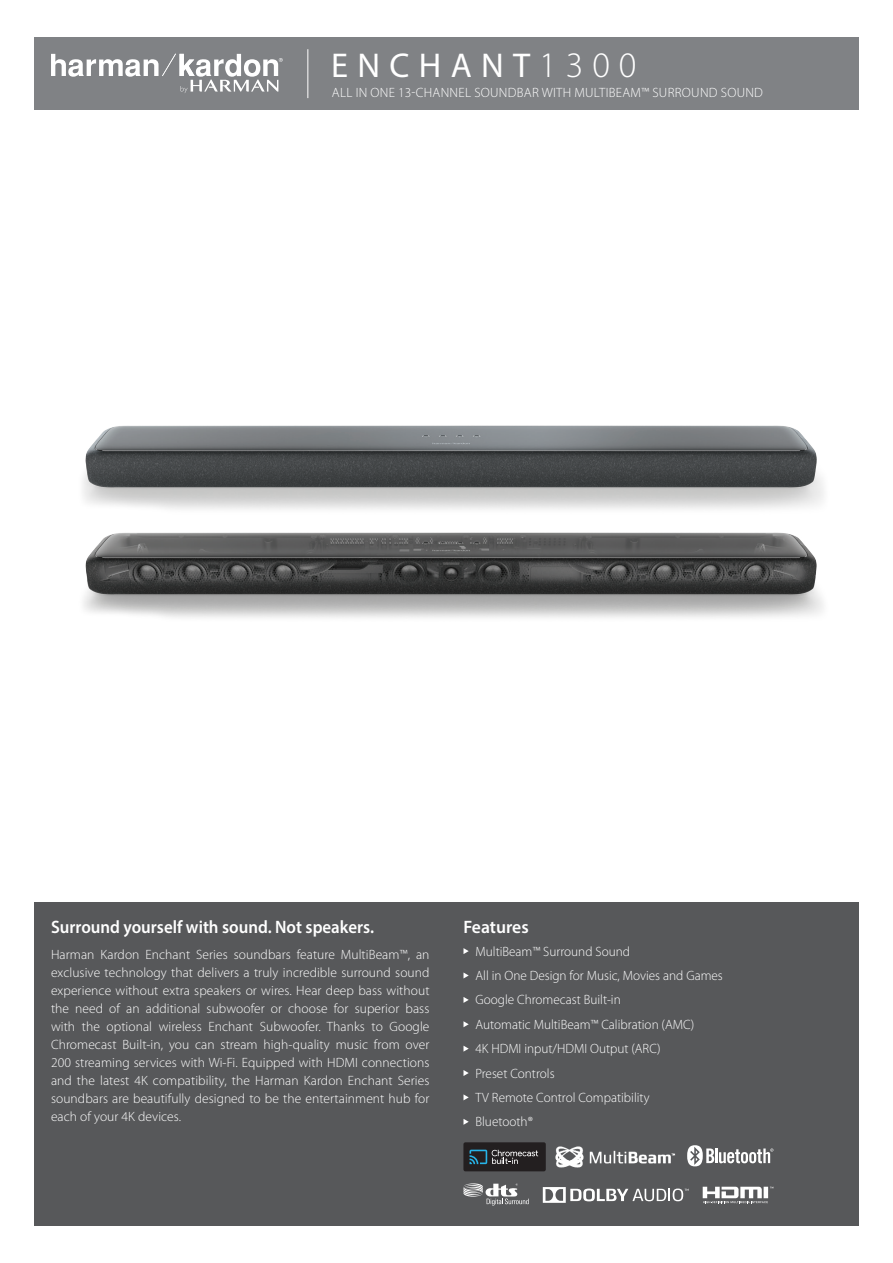
<style>
.page{position:relative;width:893px;height:1263px;background:#fff}
.page>*{position:absolute;margin:0;border:0;box-sizing:border-box;transform-origin:0 0}
.t1{font:34.5px "Myriad Pro";letter-spacing:.27em;color:#fff}
.t2{font:600 18px "Myriad Pro";color:#fff;scale:.94 1}
.t3{font:600 18px "Myriad Pro";color:#fff}
.t4{font:300 13.5px/18px "Myriad Pro";color:#fff;text-align:justify}
.t5{font:300 13.5px "Myriad Pro";letter-spacing:.02em;color:#fff}
.s1{font-weight:300;font-size:36px}
</style>
<div class="page">
<div style="left:34px;top:37px;width:825px;height:72px;background:#808285"></div>
<hr style="left:307px;top:49px;width:1px;height:49px;background:#fff">
<svg style="left:51px;top:54px;width:232px;height:39px"></svg>
<img style="left:83px;top:425px;width:741px;height:83px">
<img style="left:83px;top:508px;width:740px;height:110px">
<div style="left:34px;top:902px;width:825px;height:324px;background:#57585a"></div>
<svg style="left:463px;top:948px;width:6px;height:6px"></svg>
<svg style="left:463px;top:972px;width:6px;height:6px"></svg>
<svg style="left:463px;top:997px;width:6px;height:6px"></svg>
<svg style="left:463px;top:1021px;width:6px;height:6px"></svg>
<svg style="left:463px;top:1045px;width:6px;height:7px"></svg>
<svg style="left:463px;top:1070px;width:6px;height:6px"></svg>
<svg style="left:463px;top:1094px;width:6px;height:6px"></svg>
<svg style="left:463px;top:1119px;width:6px;height:6px"></svg>
<svg style="left:463px;top:1183px;width:66px;height:22px"></svg>
<svg style="left:687px;top:1145px;width:86px;height:21px"></svg>
<svg style="left:543px;top:1187px;width:146px;height:16px"></svg>
<img style="left:555px;top:1146px;width:121px;height:22px">
<svg style="left:703px;top:1187px;width:70px;height:16px"></svg>
<div style="left:463px;top:1142px;width:83px;height:29px;background:#231f20;border-radius:2px"></div>
<svg style="left:470px;top:1150px;width:68px;height:14px"></svg>
<p class="t1" style="left:331px;top:44px;width:307px">ENCHANT<span class="s1">1300</span></p>
<p class="t5" style="left:332px;top:85px;width:433px">ALL IN ONE 13-CHANNEL SOUNDBAR WITH MULTIBEAM™ SURROUND SOUND</p>
<p class="t2" style="left:51px;top:915px;width:345px">Surround yourself with sound. Not speakers.</p>
<p class="t4" style="left:51px;top:946px;width:380px">Harman Kardon Enchant Series soundbars feature MultiBeam™, an exclusive technology that delivers a truly incredible surround sound experience without extra speakers or wires. Hear deep bass without the need of an additional subwoofer or choose for superior bass with the optional wireless Enchant Subwoofer. Thanks to Google Chromecast Built-in, you can stream high-quality music from over 200 streaming services with Wi-Fi. Equipped with HDMI connections and the latest 4K compatibility, the Harman Kardon Enchant Series soundbars are beautifully designed to be the entertainment hub for each of your 4K devices.</p>
<p class="t3" style="left:463px;top:915px;width:67px">Features</p>
<p class="t4" style="left:475px;top:942px;width:156px">MultiBeam™ Surround Sound</p>
<p class="t4" style="left:475px;top:967px;width:249px">All in One Design for Music, Movies and Games</p>
<p class="t4" style="left:475px;top:991px;width:147px">Google Chromecast Built-in</p>
<p class="t4" style="left:475px;top:1015px;width:220px">Automatic MultiBeam™ Calibration (AMC)</p>
<p class="t4" style="left:475px;top:1040px;width:187px">4K HDMI input/HDMI Output (ARC)</p>
<p class="t4" style="left:475px;top:1064px;width:81px">Preset Controls</p>
<p class="t4" style="left:475px;top:1089px;width:176px">TV Remote Control Compatibility</p>
<p class="t4" style="left:475px;top:1113px;width:59px">Bluetooth®</p>
</div>
